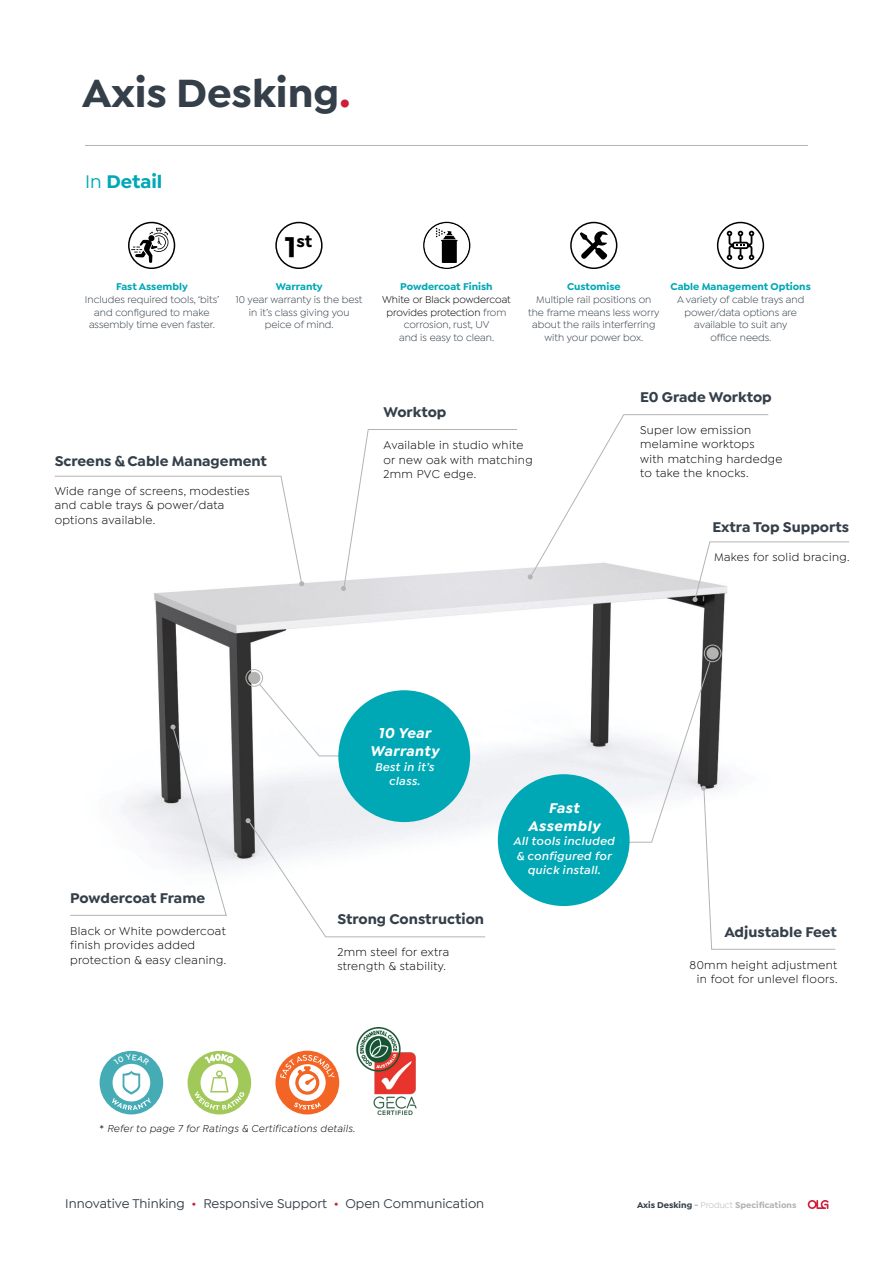
<style>
.page{position:relative;width:893px;height:1263px;background:#fff}
.page>*{position:absolute;margin:0;border:0;box-sizing:border-box;transform-origin:0 0}
.t1{font:700 42px "Isidora Sans";color:#343f49}
.t2{font:700 19.5px "Isidora Sans";color:#00a8b5}
.t3{font:700 17.4px "Isidora Sans";color:#000}
.t4{font:700 15px "Isidora Sans";color:#343f49}
.t5{font:italic 700 15px "Isidora Sans";letter-spacing:.03em;color:#fff}
.t6{font:500 13.5px "Isidora Sans";color:#343f49}
.t7{font:12px/14.4px "Isidora Sans";letter-spacing:.03em;color:#000}
.t8{font:italic 600 12px/14.4px "Isidora Sans";letter-spacing:.03em;color:#fff;text-align:center}
.t9{font:10.5px/12.6px "Isidora Sans";color:#343f49;text-align:center}
.t10{font:10.5px/12.6px "Isidora Sans";color:#000;text-align:center}
.t11{font:italic 10.5px "Isidora Sans";letter-spacing:.03em;color:#000}
.t12{font:700 9px "Isidora Sans";color:#b3b4b2}
.s1{color:#cd1f3a}
.s2{font-weight:500}
.s3{font-size:29.85px}
.s4{font-weight:700;color:#00a8b5}
.s5{color:#343f49}
.s6{font-style:normal}
.s7{font-weight:400}
</style>
<div class="page">
<img style="left:154px;top:568px;width:571px;height:370px">
<svg style="left:808px;top:1200px;width:21px;height:9px"></svg>
<hr style="left:85px;top:145px;width:723px;height:1px;background:#b3b4b2">
<svg style="left:341px;top:429px;width:177px;height:162px"></svg>
<svg style="left:259px;top:683px;width:145px;height:74px"></svg>
<svg style="left:528px;top:414px;width:321px;height:188px"></svg>
<div style="left:498px;top:774px;width:132px;height:132px;background:#00a8b5;border-radius:50%"></div>
<div style="left:704px;top:645px;width:17px;height:17px;border:1px solid #b3b4b2;border-radius:50%"></div>
<div style="left:706px;top:647px;width:13px;height:12px;background:#b3b4b2;border-radius:50%"></div>
<div style="left:246px;top:669px;width:17px;height:18px;border:1px solid #b3b4b2;border-radius:50%"></div>
<div style="left:248px;top:672px;width:12px;height:12px;background:#b3b4b2;border-radius:50%"></div>
<svg style="left:585px;top:660px;width:251px;height:290px"></svg>
<svg style="left:70px;top:724px;width:157px;height:192px"></svg>
<svg style="left:246px;top:818px;width:240px;height:119px"></svg>
<div style="left:338px;top:690px;width:132px;height:132px;background:#00a8b5;border-radius:50%"></div>
<div style="left:570px;top:222px;width:47px;height:47px;border:2px solid #000;border-radius:50%"></div>
<div style="left:100px;top:1051px;width:63px;height:63px;background:#45abb5;border-radius:50%"></div>
<div style="left:113px;top:1064px;width:37px;height:37px;background:#fff;border-radius:50%"></div>
<svg style="left:112px;top:1071px;width:39px;height:39px"></svg>
<div style="left:188px;top:1051px;width:63px;height:63px;background:#a1c959;border-radius:50%"></div>
<div style="left:201px;top:1064px;width:37px;height:37px;background:#fff;border-radius:50%"></div>
<svg style="left:195px;top:1070px;width:49px;height:40px"></svg>
<svg style="left:54px;top:475px;width:250px;height:111px"></svg>
<div style="left:128px;top:222px;width:47px;height:47px;border:2px solid #000;border-radius:50%"></div>
<svg style="left:131px;top:228px;width:37px;height:35px"></svg>
<div style="left:275px;top:222px;width:48px;height:47px;border:2px solid #000;border-radius:50%"></div>
<div style="left:717px;top:222px;width:47px;height:47px;border:2px solid #000;border-radius:50%"></div>
<svg style="left:727px;top:231px;width:27px;height:29px"></svg>
<div style="left:423px;top:222px;width:47px;height:47px;border:2px solid #000;border-radius:50%"></div>
<div style="left:425px;top:223px;width:44px;height:44px;background:#fff;border-radius:50%"></div>
<svg style="left:436px;top:228px;width:22px;height:35px"></svg>
<svg style="left:580px;top:231px;width:28px;height:29px"></svg>
<div style="left:275px;top:1051px;width:64px;height:63px;background:#f26524;border-radius:50%"></div>
<div style="left:289px;top:1064px;width:37px;height:37px;background:#fff;border-radius:50%"></div>
<svg style="left:280px;top:1055px;width:55px;height:41px"></svg>
<svg style="left:294px;top:1102px;width:27px;height:8px"></svg>
<img style="left:356px;top:1028px;width:61px;height:86px">
<svg style="left:114px;top:1054px;width:36px;height:11px"></svg>
<p class="t1" style="left:82px;top:67px;width:270px">Axis Desking<span class="s1">.</span></p>
<p class="t2" style="left:85px;top:170px;width:79px"><span class="s2">In</span> Detail</p>
<p class="t3" style="left:285px;top:231px;width:29px"><span class="s3">1</span>st</p>
<p class="t9" style="left:85px;top:281px;width:136px"><span class="s4">Fast Assembly<br></span>Includes required tools, ‘bits’ and configured to make assembly time even faster.</p>
<p class="t9" style="left:671px;top:281px;width:142px"><span class="s4">Cable Management Options<br></span>A variety of cable trays and power/data options are available to suit any<br>office needs.</p>
<p class="t9" style="left:236px;top:281px;width:128px"><span class="s4">Warranty<br></span>10 year warranty is the best in it’s class giving you peice of mind.</p>
<p class="t10" style="left:382px;top:281px;width:130px"><span class="s4">Powdercoat Finish<br></span>White or Black powdercoat provides protection <span class="s5">from corrosion, rust, UV<br>and is easy to clean.</span></p>
<p class="t9" style="left:528px;top:281px;width:133px"><span class="s4">Customise<br></span>Multiple rail positions on the frame means less worry about the rails interferring with your power box.</p>
<p class="t4" style="left:55px;top:452px;width:214px">Screens &amp; Cable Management</p>
<p class="t7" style="left:55px;top:484px;width:196px">Wide range of screens, modesties and cable trays &amp; power/data options available.</p>
<p class="t4" style="left:383px;top:403px;width:65px">Worktop</p>
<p class="t7" style="left:383px;top:438px;width:151px">Available in studio white or new oak with matching</p>
<p class="t7" style="left:383px;top:467px;width:94px">2mm PVC edge.</p>
<p class="t4" style="left:640px;top:388px;width:133px">E0 Grade Worktop</p>
<p class="t7" style="left:640px;top:423px;width:144px">Super low emission melamine worktops<br>with matching hardedge to take the knocks.</p>
<p class="t4" style="left:712px;top:518px;width:138px">Extra Top Supports</p>
<p class="t7" style="left:714px;top:549px;width:137px">Makes for solid bracing.</p>
<p class="t4" style="left:70px;top:889px;width:137px">Powdercoat Frame</p>
<p class="t7" style="left:70px;top:923px;width:158px">Black or White powdercoat finish provides added protection &amp; easy cleaning.</p>
<p class="t5" style="left:378px;top:724px;width:54px">10 Year</p>
<p class="t5" style="left:370px;top:742px;width:70px">Warranty</p>
<p class="t8" style="left:375px;top:759px;width:61px">Best in it’s</p>
<p class="t8" style="left:389px;top:774px;width:33px">class.</p>
<p class="t4" style="left:337px;top:910px;width:148px">Strong Construction</p>
<p class="t7" style="left:337px;top:944px;width:113px">2mm steel for extra strength &amp; stability.</p>
<p class="t5" style="left:548px;top:799px;width:32px">Fast</p>
<p class="t5" style="left:528px;top:817px;width:73px">Assembly</p>
<p class="t8" style="left:513px;top:834px;width:103px">All tools included &amp; configured for quick install.</p>
<p class="t4" style="left:724px;top:923px;width:114px">Adjustable Feet</p>
<p class="t7" style="left:690px;top:957px;width:149px;text-align:center">80mm height adjustment in foot for unlevel floors.</p>
<p class="t11" style="left:100px;top:1122px;width:257px"><span class="s6">*</span> Refer to page 7 for Ratings &amp; Certifications details.</p>
<p class="t6" style="left:65px;top:1196px;width:421px">Innovative Thinking <span class="s1">•</span> Responsive Support <span class="s1">•</span> Open Communication</p>
<p class="t12" style="left:637px;top:1200px;width:161px"><span class="s5">Axis Desking</span> - <span class="s7">Product</span> Specifications</p>
</div>
